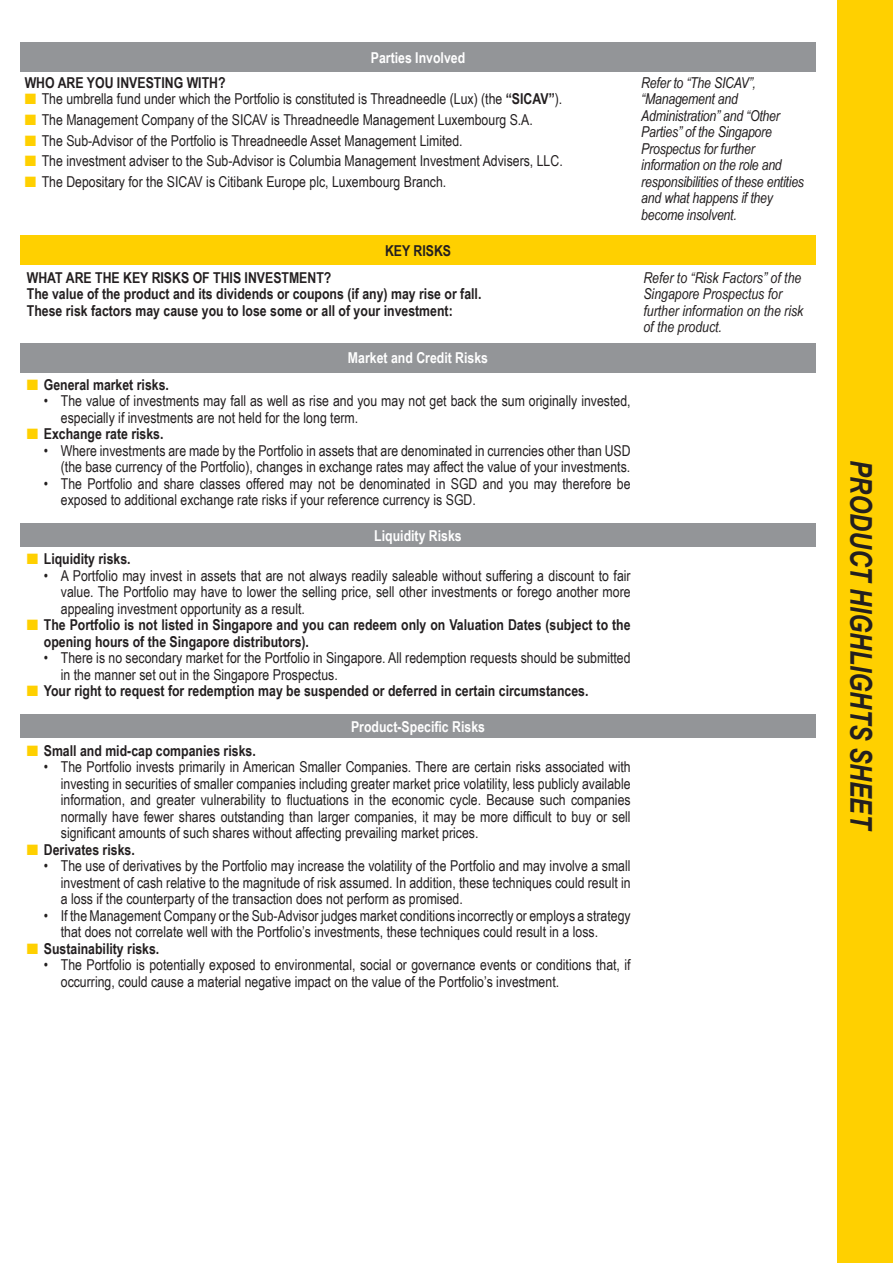
<style>
.page{position:relative;width:893px;height:1263px;background:#fff}
.page>*{position:absolute;margin:0;border:0;box-sizing:border-box;transform-origin:0 0}
.t1{font:italic 700 30px "Arial Narrow";letter-spacing:-.005em;color:#231f20}
.t2{font:15px/16.5px "Arial Narrow";color:#231f20}
._01_Main_txt_bold{font:700 15px/16.5px "Arial Narrow";color:#231f20}
._24_Table_txt_ita{font:italic 15px/16.5px "Arial Narrow";letter-spacing:-.015em;color:#231f20}
._20a_Table_white_hd{font:700 15px "Arial Narrow";color:#fff}
._21_table_cap_hd{font:700 15px "Arial Narrow";color:#231f20}
._20_Table_black_hd{font:700 15px "Arial Narrow";color:#231f20}
.s1{color:#ffd000}
.s2{font-weight:700}
</style>
<div class="page">
<div style="left:838px;top:0;width:55px;height:1263px;background:#ffd000"></div>
<div style="left:20px;top:43px;width:796px;height:29px;background:#939598"></div>
<div style="left:20px;top:236px;width:796px;height:29px;background:#ffd000"></div>
<div style="left:20px;top:343px;width:796px;height:29px;background:#939598"></div>
<div style="left:20px;top:523px;width:796px;height:24px;background:#939598"></div>
<div style="left:20px;top:715px;width:796px;height:23px;background:#939598"></div>
<p class="_20a_Table_white_hd" style="left:371px;top:46px;width:96px">Parties Involved</p>
<p class="_21_table_cap_hd" style="left:25px;top:71px;width:202px">WHO ARE YOU INVESTING WITH?</p>
<p class="t2" style="left:25px;top:90px;width:539px"><span class="s1">■</span> The umbrella fund under which the Portfolio is constituted is Threadneedle (Lux) (the <span class="s2">“SICAV”</span>).</p>
<p class="t2" style="left:25px;top:111px;width:510px"><span class="s1">■</span> The Management Company of the SICAV is Threadneedle Management Luxembourg S.A.</p>
<p class="t2" style="left:25px;top:131px;width:439px"><span class="s1">■</span> The Sub-Advisor of the Portfolio is Threadneedle Asset Management Limited.</p>
<p class="t2" style="left:25px;top:152px;width:540px"><span class="s1">■</span> The investment adviser to the Sub-Advisor is Columbia Management Investment Advisers, LLC.</p>
<p class="t2" style="left:25px;top:173px;width:423px"><span class="s1">■</span> The Depositary for the SICAV is Citibank Europe plc, Luxembourg Branch.</p>
<p class="_24_Table_txt_ita" style="left:641px;top:74px;width:164px">Refer to “The SICAV”, “Management and<br>Administration” and “Other<br>Parties” of the Singapore<br>Prospectus for further information on the role and responsibilities of these entities and what happens if they become insolvent.</p>
<p class="_20_Table_black_hd" style="left:385px;top:239px;width:68px">KEY RISKS</p>
<p class="_21_table_cap_hd" style="left:27px;top:266px;width:306px">WHAT ARE THE KEY RISKS OF THIS INVESTMENT?</p>
<p class="_01_Main_txt_bold" style="left:27px;top:285px;width:456px">The value of the product and its dividends or coupons (if any) may rise or fall.</p>
<p class="_01_Main_txt_bold" style="left:27px;top:301px;width:427px">These risk factors may cause you to lose some or all of your investment:</p>
<p class="_20a_Table_white_hd" style="left:348px;top:346px;width:142px">Market and Credit Risks</p>
<p class="_01_Main_txt_bold" style="left:27px;top:376px;width:144px"><span class="s1">■</span> General market risks.</p>
<p class="t2" style="left:61px;top:392px;width:571px;text-indent:-17px">• The value of investments may fall as well as rise and you may not get back the sum originally invested, especially if investments are not held for the long term.</p>
<p class="_01_Main_txt_bold" style="left:27px;top:425px;width:138px"><span class="s1">■</span> Exchange rate risks.</p>
<p class="t2" style="left:44px;top:442px;width:588px;text-align:right">• Where investments are made by the Portfolio in assets that are denominated in currencies other than USD (the base currency of the Portfolio), changes in exchange rates may affect the value of your investments.</p>
<p class="t2" style="left:61px;top:475px;width:571px;text-indent:-17px">• The Portfolio and share classes offered may not be denominated in SGD and you may therefore be exposed to additional exchange rate risks if your reference currency is SGD.</p>
<p class="_20a_Table_white_hd" style="left:374px;top:524px;width:89px">Liquidity Risks</p>
<p class="_01_Main_txt_bold" style="left:27px;top:550px;width:105px"><span class="s1">■</span> Liquidity risks.</p>
<p class="t2" style="left:61px;top:567px;width:571px;text-align:justify;text-indent:-17px">• A Portfolio may invest in assets that are not always readily saleable without suffering a discount to fair value. The Portfolio may have to lower the selling price, sell other investments or forego another more appealing investment opportunity as a result.</p>
<p class="_01_Main_txt_bold" style="left:44px;top:616px;width:588px;text-indent:-17px"><span class="s1">■</span> The Portfolio is not listed in Singapore and you can redeem only on Valuation Dates (subject to the opening hours of the Singapore distributors).</p>
<p class="t2" style="left:61px;top:649px;width:571px;text-indent:-17px">• There is no secondary market for the Portfolio in Singapore. All redemption requests should be submitted in the manner set out in the Singapore Prospectus.</p>
<p class="_01_Main_txt_bold" style="left:27px;top:682px;width:563px"><span class="s1">■</span> Your right to request for redemption may be suspended or deferred in certain circumstances.</p>
<p class="_20a_Table_white_hd" style="left:351px;top:715px;width:135px">Product-Specific Risks</p>
<p class="_01_Main_txt_bold" style="left:27px;top:741px;width:230px"><span class="s1">■</span> Small and mid-cap companies risks.</p>
<p class="t2" style="left:61px;top:758px;width:571px;text-align:justify;text-indent:-17px">• The Portfolio invests primarily in American Smaller Companies. There are certain risks associated with investing in securities of smaller companies including greater market price volatility, less publicly available information, and greater vulnerability to fluctuations in the economic cycle. Because such companies normally have fewer shares outstanding than larger companies, it may be more difficult to buy or sell significant amounts of such shares without affecting prevailing market prices.</p>
<p class="_01_Main_txt_bold" style="left:27px;top:840px;width:109px"><span class="s1">■</span> Derivates risks.</p>
<p class="t2" style="left:61px;top:857px;width:571px;text-align:justify;text-indent:-17px">• The use of derivatives by the Portfolio may increase the volatility of the Portfolio and may involve a small investment of cash relative to the magnitude of risk assumed. In addition, these techniques could result in a loss if the counterparty of the transaction does not perform as promised.</p>
<p class="t2" style="left:61px;top:906px;width:571px;text-indent:-17px">• If the Management Company or the Sub-Advisor judges market conditions incorrectly or employs a strategy that does not correlate well with the Portfolio’s investments, these techniques could result in a loss.</p>
<p class="_01_Main_txt_bold" style="left:27px;top:939px;width:134px"><span class="s1">■</span> Sustainability risks.</p>
<p class="t2" style="left:61px;top:956px;width:571px;text-indent:-17px">• The Portfolio is potentially exposed to environmental, social or governance events or conditions that, if occurring, could cause a material negative impact on the value of the Portfolio’s investment.</p>
<p class="_24_Table_txt_ita" style="left:643px;top:269px;width:161px">Refer to “Risk Factors” of the<br>Singapore Prospectus for further information on the risk of the product.</p>
<h1 class="t1" style="left:884px;top:460px;width:373px;rotate:90deg">PRODUCT HIGHLIGHTS SHEET</h1>
</div>
